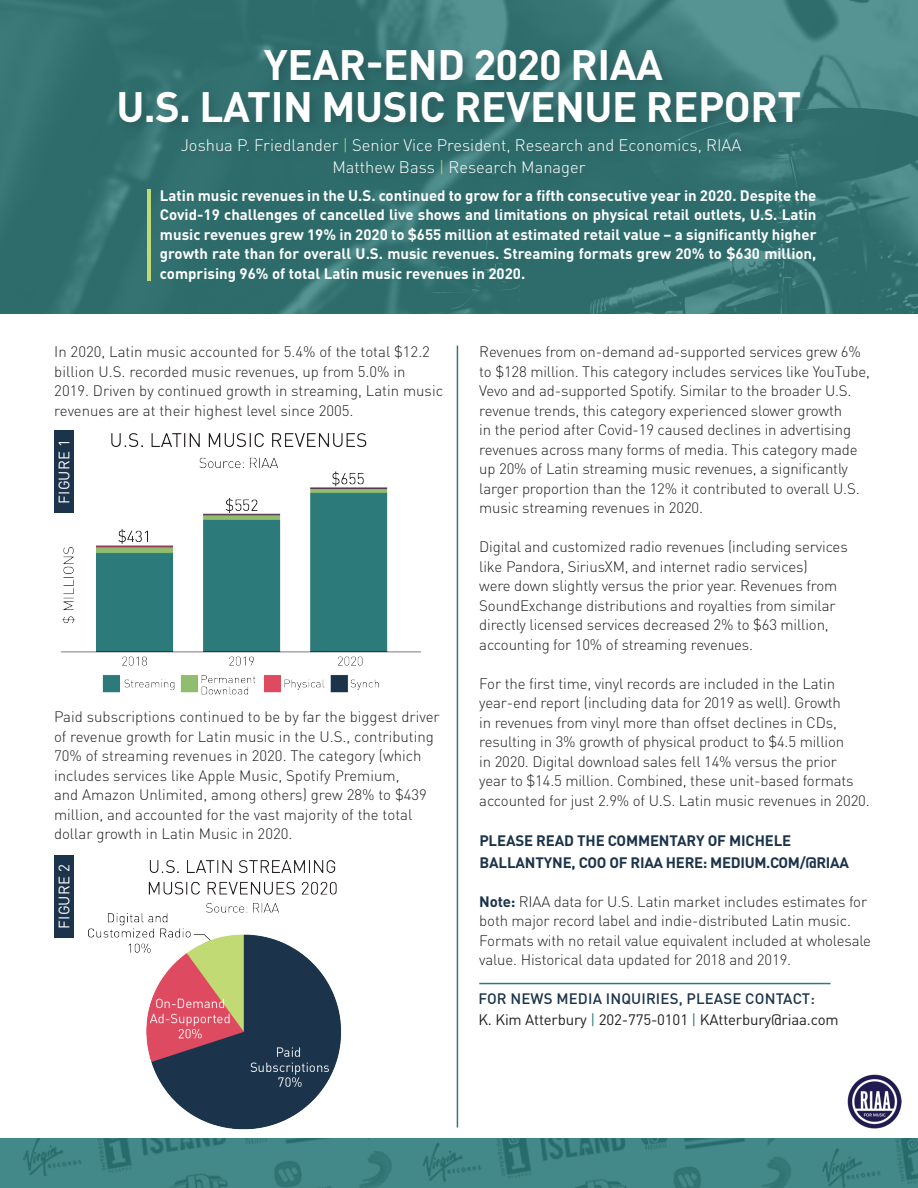
<style>
.page{position:relative;width:918px;height:1188px;background:#fff}
.page>*{position:absolute;margin:0;border:0;box-sizing:border-box;transform-origin:0 0}
.t1{font:700 42px/42px "DINOT";letter-spacing:-.01em;color:#fff;text-align:center}
.t2{font:300 16.5px "DINOT";color:#fff}
.body{font:300 15px/19.5px "DINOT";letter-spacing:-.01em;color:#231f20}
.t3{font:700 15px/19.5px "DINOT";color:#fff;text-align:justify}
.t4{font:700 15px/21.6px "DINOT";letter-spacing:-.01em;color:#1c344b}
.t5{font:15px "DINOT";letter-spacing:-.01em;color:#231f20}
.t6{font:500 15px "DINOT";letter-spacing:.01em;color:#1c344b}
.t7{font:15px "DINOT";letter-spacing:.01em;color:#fff}
.s1{color:#c2da74}
.s2{font-weight:700;color:#1c344b}
.s3{color:#2d7a7a}
</style>
<div class="page">
<img style="left:73px;top:857px;width:268px;height:273px">
<img style="left:60px;top:430px;width:361px;height:265px">
<img style="left:0;top:0;width:918px;height:313px">
<div style="left:116px;top:46px;width:697px;height:144px;background:#231f20;opacity:.21"></div>
<hr style="left:147px;top:189px;width:4px;height:92px;background:#c2da74">
<svg style="left:0;top:1138px;width:918px;height:50px;background:#408484"></svg>
<hr style="left:457px;top:346px;width:1px;height:782px;background:#2d7a7a">
<div style="left:54px;top:430px;width:19px;height:83px;background:#1c344b"></div>
<div style="left:54px;top:855px;width:19px;height:83px;background:#1c344b"></div>
<img style="left:848px;top:1075px;width:54px;height:54px">
<hr style="left:479px;top:983px;width:352px;height:1px;background:#2d7a7a">
<p class="t1" style="left:116px;top:42px;width:687px">YEAR-END 2020 RIAA<br>U.S. LATIN MUSIC REVENUE REPORT</p>
<p class="t2" style="left:181px;top:134px;width:562px">Joshua P. Friedlander <span class="s1">|</span> Senior Vice President, Research and Economics, RIAA</p>
<p class="t2" style="left:332px;top:156px;width:255px">Matthew Bass <span class="s1">|</span> Research Manager</p>
<p class="t3" style="left:160px;top:185px;width:658px">Latin music revenues in the U.S. continued to grow for a fifth consecutive year in 2020. Despite the Covid-19 challenges of cancelled live shows and limitations on physical retail outlets, U.S. Latin music revenues grew 19% in 2020 to $655 million at estimated retail value – a significantly higher growth rate than for overall U.S. music revenues. Streaming formats grew 20% to $630 million, comprising 96% of total Latin music revenues in 2020.</p>
<p class="body" style="left:54px;top:341px;width:390px">In 2020, Latin music accounted for 5.4% of the total $12.2 billion U.S. recorded music revenues, up from 5.0% in 2019. Driven by continued growth in streaming, Latin music revenues are at their highest level since 2005.</p>
<p class="t7" style="left:54px;top:504px;width:66px;rotate:-90deg">FIGURE 1</p>
<p class="body" style="left:54px;top:707px;width:387px">Paid subscriptions continued to be by far the biggest driver of revenue growth for Latin music in the U.S., contributing 70% of streaming revenues in 2020. The category (which includes services like Apple Music, Spotify Premium,<br>and Amazon Unlimited, among others) grew 28% to $439 million, and accounted for the vast majority of the total dollar growth in Latin Music in 2020.</p>
<p class="t7" style="left:54px;top:929px;width:66px;rotate:-90deg">FIGURE 2</p>
<p class="body" style="left:479px;top:341px;width:392px">Revenues from on-demand ad-supported services grew 6% to $128 million. This category includes services like YouTube, Vevo and ad-supported Spotify. Similar to the broader U.S. revenue trends, this category experienced slower growth<br>in the period after Covid-19 caused declines in advertising revenues across many forms of media. This category made up 20% of Latin streaming music revenues, a significantly larger proportion than the 12% it contributed to overall U.S. music streaming revenues in 2020.</p>
<p class="body" style="left:479px;top:536px;width:370px">Digital and customized radio revenues (including services like Pandora, SiriusXM, and internet radio services)<br>were down slightly versus the prior year. Revenues from SoundExchange distributions and royalties from similar directly licensed services decreased 2% to $63 million, accounting for 10% of streaming revenues.</p>
<p class="body" style="left:479px;top:673px;width:392px">For the first time, vinyl records are included in the Latin year-end report (including data for 2019 as well). Growth<br>in revenues from vinyl more than offset declines in CDs, resulting in 3% growth of physical product to $4.5 million<br>in 2020. Digital download sales fell 14% versus the prior<br>year to $14.5 million. Combined, these unit-based formats accounted for just 2.9% of U.S. Latin music revenues in 2020.</p>
<p class="t4" style="left:479px;top:829px;width:371px">PLEASE READ THE COMMENTARY OF MICHELE<br>BALLANTYNE, COO OF RIAA HERE: MEDIUM.COM/@RIAA</p>
<p class="body" style="left:479px;top:891px;width:393px"><span class="s2">Note:</span> RIAA data for U.S. Latin market includes estimates for both major record label and indie-distributed Latin music.<br>Formats with no retail value equivalent included at wholesale value. Historical data updated for 2018 and 2019.</p>
<p class="t6" style="left:478px;top:989px;width:338px">FOR NEWS MEDIA INQUIRIES, PLEASE CONTACT:</p>
<p class="t5" style="left:478px;top:1010px;width:362px">K. Kim Atterbury <span class="s3">|</span> 202-775-0101 <span class="s3">|</span> KAtterbury@riaa.com</p>
</div>
